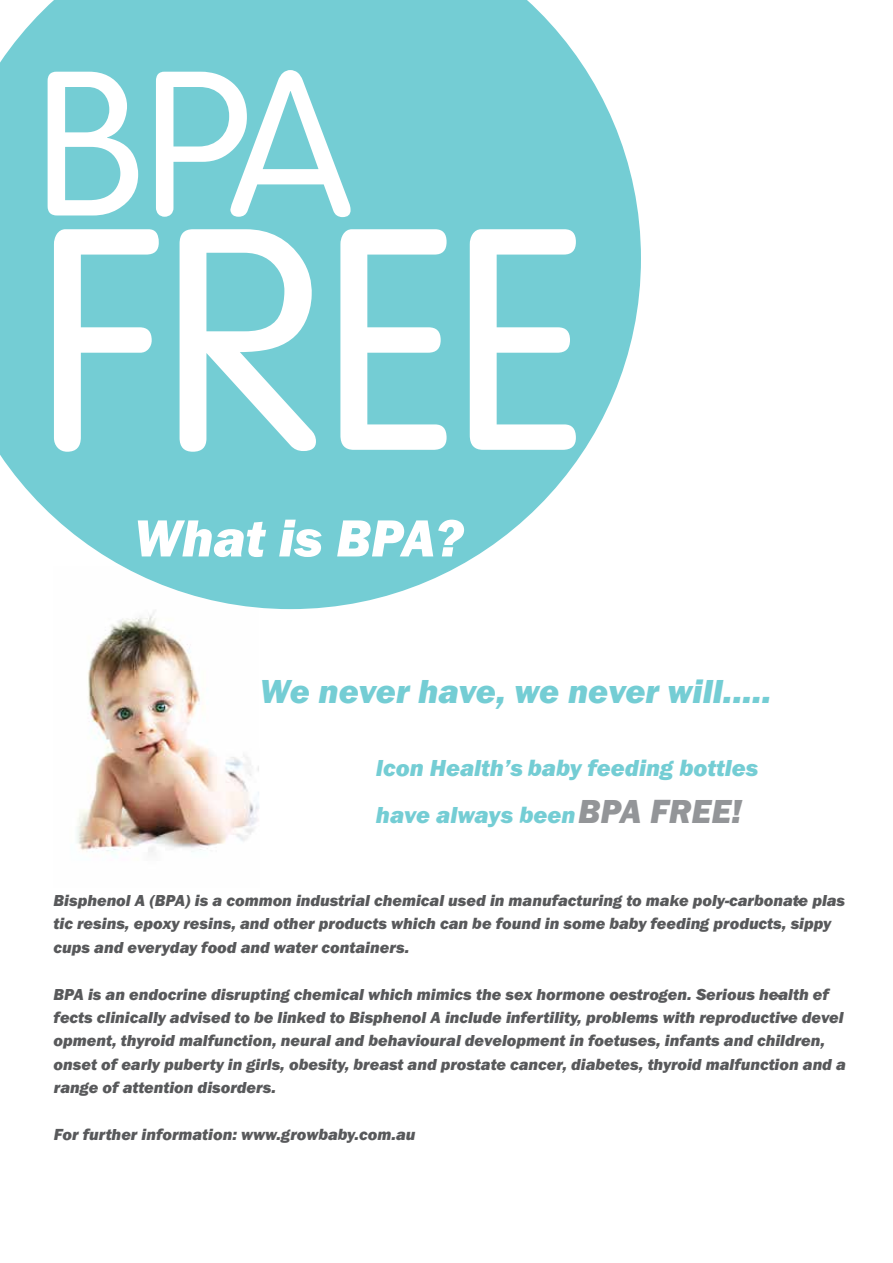
<style>
.page{position:relative;width:893px;height:1263px;background:#fff}
.page>*{position:absolute;margin:0;border:0;box-sizing:border-box;transform-origin:0 0}
.t1{font:italic 800 54px "Franklin Gothic EF";color:#fff}
.t2{font:italic 800 34.5px "Franklin Gothic EF";color:#74cdd4}
.t3{font:italic 800 24px/46.5px "Franklin Gothic EF";color:#74cdd4}
.t4{font:italic 800 16.5px/23.4px "Franklin Gothic EF";color:#58595b}
.s1{font-size:34.5px;color:#939598}
</style>
<div class="page">
<img style="left:77px;top:612px;width:182px;height:245px">
<svg style="left:0;top:0;width:641px;height:609px;fill:#74cdd4"></svg>
<svg style="left:48px;top:70px;width:528px;height:382px;fill:#74cdd4"></svg>
<h1 class="t1" style="left:134px;top:508px;width:331px">What is BPA?</h1>
<h2 class="t2" style="left:260px;top:671px;width:513px">We never have, we never will.....</h2>
<h3 class="t3" style="left:376px;top:745px;width:384px">Icon Health’s baby feeding bottles have always been <span class="s1">BPA FREE!</span></h3>
<p class="t4" style="left:54px;top:889px;width:793px">Bisphenol A (BPA) is a common industrial chemical used in manufacturing to make poly-carbonat-e plas tic resins, epoxy resins, and other products which can be found in some baby feeding products, sippy cups and everyday food and water containers.</p>
<p class="t4" style="left:54px;top:982px;width:777px">BPA is an endocrine disrupting chemical which mimics the sex hormone oestrogen. Serious health ef</p>
<p class="t4" style="left:54px;top:982px;width:794px;text-indent:723px">-<br>fects clinically advised to be linked to Bisphenol A include infertility, problems with reproductiv-e devel opment, thyroid malfunction, neural and behavioural development in foetuses, infants and children, onset of early puberty in girls, obesity, breast and prostate cancer, diabetes, thyroid malfunction and a range of attention disorders.</p>
<p class="t4" style="left:54px;top:1123px;width:363px">For further information: www.growbaby.com.au</p>
</div>
